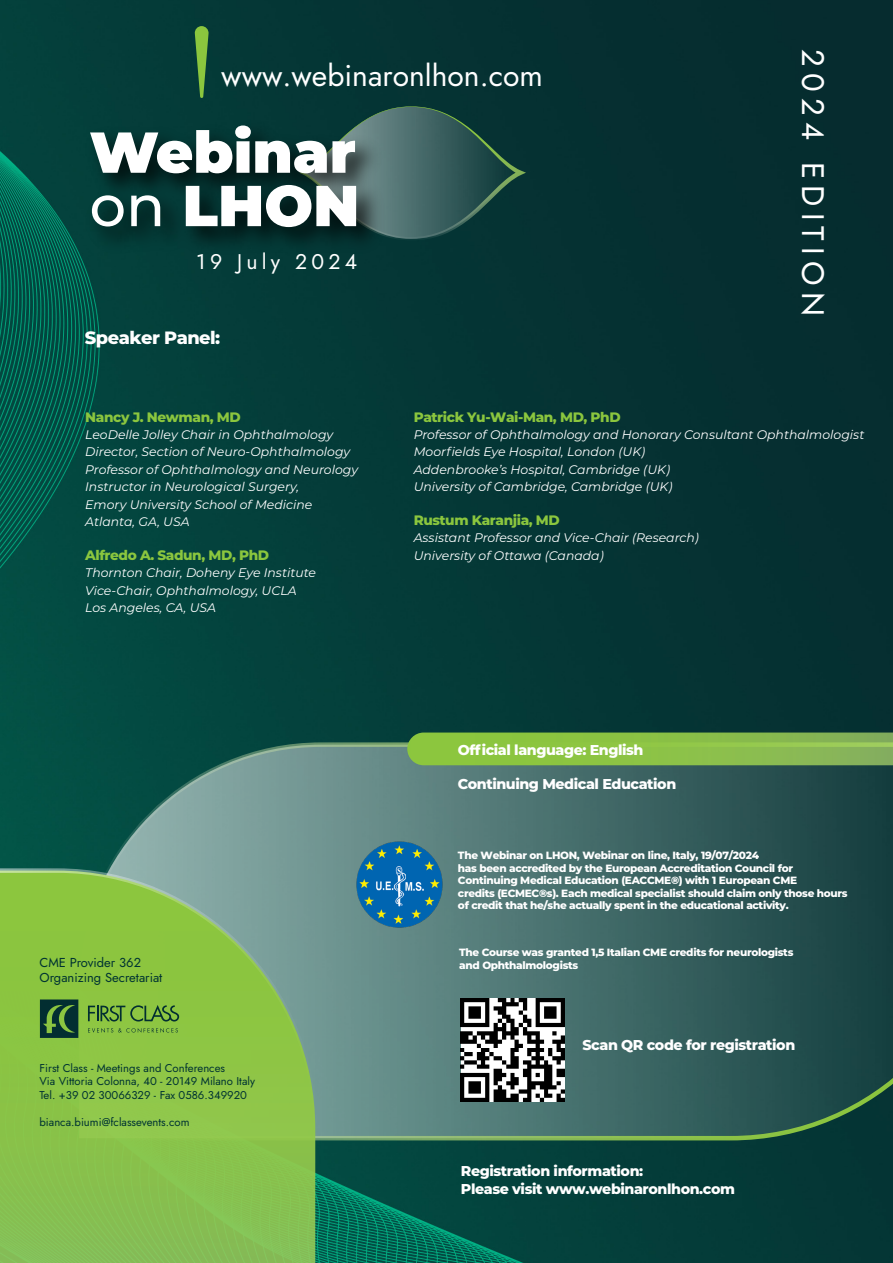
<style>
.page{position:relative;width:893px;height:1263px;background:#fff}
.page>*{position:absolute;margin:0;border:0;box-sizing:border-box;transform-origin:0 0}
.t1{font:31.05px "Jost";letter-spacing:.2em;color:#fff}
.t2{font:30px "Jost";color:#fff}
.t3{font:21.15px "Jost";letter-spacing:.2em;color:#fff}
.t4{font:800 17.85px "Montserrat";letter-spacing:-.03em;color:#fff}
.t5{font:800 14.25px/17.1px "Montserrat";letter-spacing:-.03em;color:#fff}
.t6{font:800 13.65px "Montserrat";letter-spacing:-.03em;color:#8bc63e}
.t7{font:12.9px/15.6px "Jost";color:#003332}
.t8{font:italic 12.45px/17.4px "Montserrat";color:#fff}
.t9{font:11.25px/13.6px "Jost";color:#003332}
.t10{font:800 10.5px/12.6px "Montserrat";letter-spacing:-.03em;color:#fff}
</style>
<div class="page">
<img style="left:0;top:0;width:893px;height:1263px">
<svg style="left:194px;top:26px;width:15px;height:72px"></svg>
<div style="left:78px;top:113px;width:311px;height:147px;background:#043c38"></div>
<svg style="left:90px;top:106px;width:436px;height:135px"></svg>
<svg style="left:75px;top:740px;width:818px;height:403px;background:#416b67"></svg>
<svg style="left:0;top:866px;width:320px;height:397px;background:#87bd53"></svg>
<svg style="left:407px;top:732px;width:486px;height:33px;background:#88bc48"></svg>
<svg style="left:40px;top:999px;width:38px;height:39px"></svg>
<svg style="left:88px;top:1005px;width:91px;height:16px"></svg>
<svg style="left:88px;top:1028px;width:90px;height:5px"></svg>
<img style="left:349px;top:833px;width:102px;height:102px">
<img style="left:461px;top:998px;width:103px;height:103px">
<h2 class="t2" style="left:221px;top:56px;width:323px">www.webinaronlhon.com</h2>
<h3 class="t3" style="left:196px;top:247px;width:162px">19 July 2024</h3>
<h3 class="t4" style="left:85px;top:325px;width:137px">Speaker Panel:</h3>
<h1 class="t1" style="left:834px;top:49px;width:268px;rotate:90deg">2024 EDITION</h1>
<p class="t6" style="left:85px;top:407px;width:157px">Nancy J. Newman, MD</p>
<p class="t8" style="left:85px;top:425px;width:274px">LeoDelle Jolley Chair in Ophthalmology Director, Section of Neuro-Ophthalmology Professor of Ophthalmology and Neurology Instructor in Neurological Surgery,<br>Emory University School of Medicine Atlanta, GA, USA</p>
<p class="t6" style="left:85px;top:545px;width:185px">Alfredo A. Sadun, MD, PhD</p>
<p class="t8" style="left:85px;top:564px;width:232px">Thornton Chair, Doheny Eye Institute<br>Vice-Chair, Ophthalmology, UCLA<br>Los Angeles, CA, USA</p>
<p class="t7" style="left:40px;top:954px;width:124px">CME Provider 362<br>Organizing Secretariat</p>
<p class="t9" style="left:40px;top:1061px;width:217px">First Class - Meetings and Conferences<br>Via Vittoria Colonna, 40 - 20149 Milano Italy<br>Tel. +39 02 30066329 - Fax 0586.349920</p>
<p class="t9" style="left:40px;top:1115px;width:152px">bianca.biumi@fclassevents.com</p>
<p class="t6" style="left:414px;top:407px;width:208px">Patrick Yu-Wai-Man, MD, PhD</p>
<p class="t8" style="left:414px;top:425px;width:452px">Professor of Ophthalmology and Honorary Consultant Ophthalmologist Moorfields Eye Hospital, London (UK)<br>Addenbrooke’s Hospital, Cambridge (UK)<br>University of Cambridge, Cambridge (UK)</p>
<p class="t6" style="left:414px;top:510px;width:148px">Rustum Karanjia, MD</p>
<p class="t8" style="left:414px;top:529px;width:287px">Assistant Professor and Vice-Chair (Research)<br>University of Ottawa (Canada)</p>
<p class="t5" style="left:458px;top:741px;width:187px">Official language: English</p>
<p class="t5" style="left:458px;top:775px;width:220px">Continuing Medical Education</p>
<p class="t10" style="left:458px;top:848px;width:391px">The Webinar on LHON, Webinar on line, Italy, 19/07/2024<br>has been accredited by the European Accreditation Council for Continuing Medical Education (EACCME®) with 1 European CME<br>credits (ECMEC®s). Each medical specialist should claim only those hours of credit that he/she actually spent in the educational activity.</p>
<p class="t10" style="left:459px;top:946px;width:336px">The Course was granted 1,5 Italian CME credits for neurologists and Ophthalmologists</p>
<p class="t5" style="left:582px;top:1035px;width:214px">Scan QR code for registration</p>
<p class="t5" style="left:461px;top:1162px;width:276px">Registration information:<br>Please visit www.webinaronlhon.com</p>
</div>
